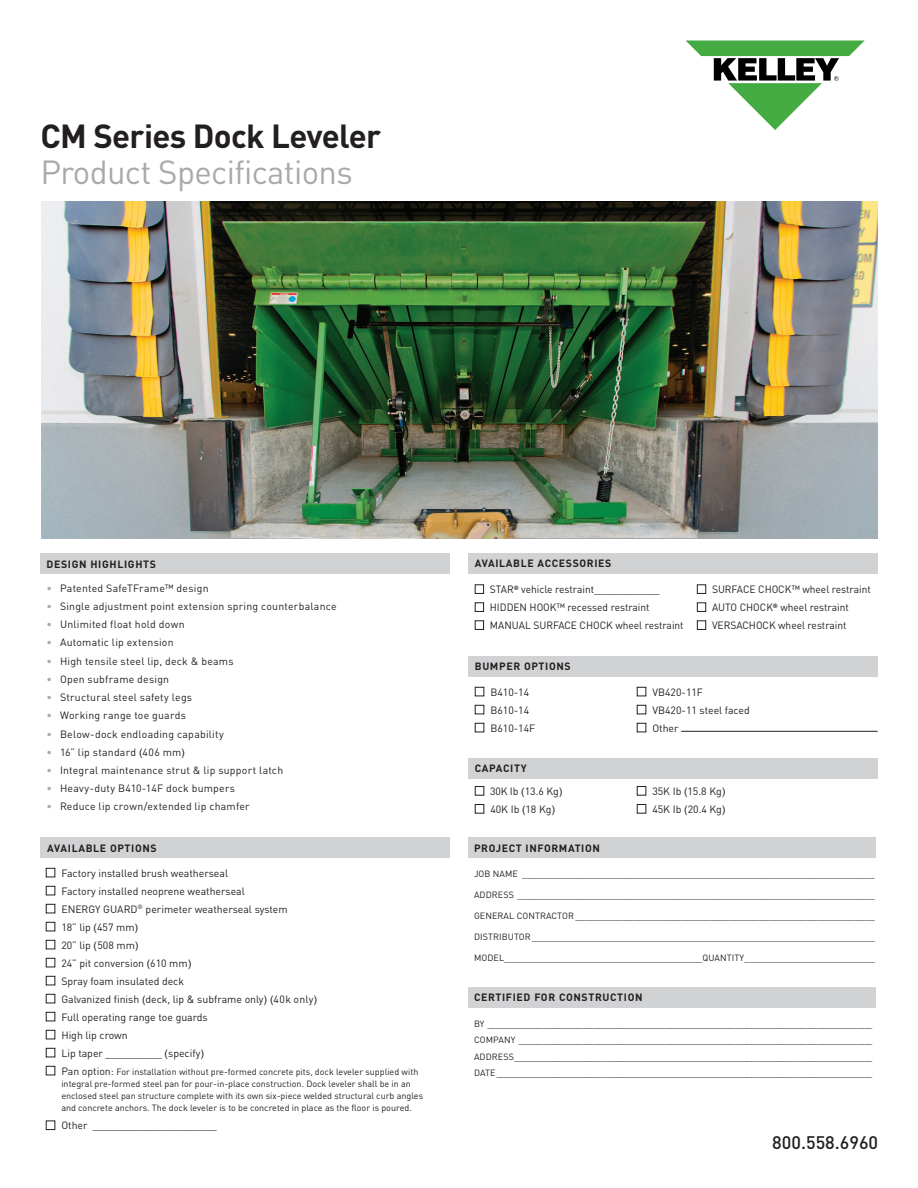
<style>
.page{position:relative;width:918px;height:1188px;background:#fff}
.page>*{position:absolute;margin:0;border:0;box-sizing:border-box;transform-origin:0 0}
.t1{font:33px "DIN Pro";letter-spacing:-.02em;color:#a8a9ad}
.t2{font:700 33px "DIN Pro";letter-spacing:-.02em;color:#231f20}
.t3{font:500 18px "DIN Pro";color:#231f20}
.t4{font:10.5px/18px "DIN Pro";color:#231f20}
.t5{font:10.5px "DIN Pro";letter-spacing:.02em;color:#231f20}
.t6{font:10.5px "DIN Pro";letter-spacing:.025em;color:#231f20}
.t7{font:700 10.5px "DIN Pro";letter-spacing:.06em;color:#231f20}
.t8{font:9px/16.5px "DIN Pro";color:#231f20;text-align:justify}
.s1{color:#a8a9ad}
.s2{font-family:"Arial"}
.s3{font-size:10.5px}
.s4{font-weight:700}
</style>
<div class="page">
<svg style="left:686px;top:40px;width:179px;height:90px"></svg>
<div style="left:40px;top:554px;width:410px;height:20px;background:#d1d2d4"></div>
<div style="left:468px;top:838px;width:408px;height:20px;background:#d1d2d4"></div>
<div style="left:468px;top:987px;width:408px;height:20px;background:#d1d2d4"></div>
<div style="left:40px;top:838px;width:410px;height:20px;background:#d1d2d4"></div>
<img style="left:41px;top:202px;width:837px;height:336px">
<div style="left:46px;top:868px;width:9px;height:9px;border:1px solid #231f20"></div>
<div style="left:46px;top:886px;width:9px;height:9px;border:1px solid #231f20"></div>
<div style="left:46px;top:904px;width:9px;height:9px;border:1px solid #231f20"></div>
<div style="left:46px;top:922px;width:9px;height:9px;border:1px solid #231f20"></div>
<div style="left:46px;top:940px;width:9px;height:9px;border:1px solid #231f20"></div>
<div style="left:46px;top:958px;width:9px;height:9px;border:1px solid #231f20"></div>
<div style="left:46px;top:976px;width:9px;height:9px;border:1px solid #231f20"></div>
<div style="left:46px;top:994px;width:9px;height:9px;border:1px solid #231f20"></div>
<div style="left:46px;top:1012px;width:9px;height:9px;border:1px solid #231f20"></div>
<div style="left:46px;top:1030px;width:9px;height:9px;border:1px solid #231f20"></div>
<div style="left:46px;top:1048px;width:9px;height:9px;border:1px solid #231f20"></div>
<div style="left:46px;top:1066px;width:9px;height:9px;border:1px solid #231f20"></div>
<div style="left:46px;top:1121px;width:9px;height:9px;border:1px solid #231f20"></div>
<div style="left:468px;top:554px;width:410px;height:20px;background:#d1d2d4"></div>
<div style="left:475px;top:585px;width:9px;height:9px;border:1px solid #231f20"></div>
<div style="left:475px;top:603px;width:9px;height:9px;border:1px solid #231f20"></div>
<div style="left:475px;top:621px;width:9px;height:9px;border:1px solid #231f20"></div>
<div style="left:697px;top:585px;width:9px;height:9px;border:1px solid #231f20"></div>
<div style="left:697px;top:603px;width:9px;height:9px;border:1px solid #231f20"></div>
<div style="left:697px;top:621px;width:9px;height:9px;border:1px solid #231f20"></div>
<div style="left:468px;top:656px;width:410px;height:21px;background:#d1d2d4"></div>
<div style="left:475px;top:687px;width:9px;height:9px;border:1px solid #231f20"></div>
<div style="left:637px;top:687px;width:9px;height:9px;border:1px solid #231f20"></div>
<div style="left:475px;top:705px;width:9px;height:9px;border:1px solid #231f20"></div>
<div style="left:637px;top:705px;width:9px;height:9px;border:1px solid #231f20"></div>
<div style="left:475px;top:723px;width:9px;height:9px;border:1px solid #231f20"></div>
<div style="left:637px;top:723px;width:9px;height:9px;border:1px solid #231f20"></div>
<hr style="left:681px;top:731px;width:197px;height:1px;background:#231f20">
<div style="left:468px;top:758px;width:410px;height:21px;background:#d1d2d4"></div>
<div style="left:475px;top:786px;width:9px;height:9px;border:1px solid #231f20"></div>
<div style="left:637px;top:786px;width:9px;height:9px;border:1px solid #231f20"></div>
<div style="left:475px;top:804px;width:9px;height:9px;border:1px solid #231f20"></div>
<div style="left:637px;top:804px;width:9px;height:9px;border:1px solid #231f20"></div>
<h1 class="t2" style="left:40px;top:109px;width:342px">CM Series Dock Leveler</h1>
<h1 class="t1" style="left:40px;top:146px;width:314px">Product Specifications</h1>
<p class="t7" style="left:47px;top:555px;width:111px">DESIGN HIGHLIGHTS</p>
<p class="t5" style="left:46px;top:580px;width:164px"><span class="s1">•</span> Patented SafeTFrame™ design</p>
<p class="t5" style="left:46px;top:598px;width:292px"><span class="s1">•</span> Single adjustment point extension spring counterbalance</p>
<p class="t6" style="left:46px;top:616px;width:140px"><span class="s1">•</span> Unlimited float hold down</p>
<p class="t5" style="left:46px;top:634px;width:129px"><span class="s1">•</span> Automatic lip extension</p>
<p class="t5" style="left:46px;top:652px;width:189px"><span class="s1">•</span> High tensile steel lip, deck &amp; beams</p>
<p class="t5" style="left:46px;top:671px;width:124px"><span class="s1">•</span> Open subframe design</p>
<p class="t5" style="left:46px;top:689px;width:147px"><span class="s1">•</span> Structural steel safety legs</p>
<p class="t6" style="left:46px;top:707px;width:141px"><span class="s1">•</span> Working range toe guards</p>
<p class="t6" style="left:46px;top:725px;width:179px"><span class="s1">•</span> Below-dock endloading capability</p>
<p class="t6" style="left:46px;top:744px;width:140px"><span class="s1">•</span> 16” lip standard <span class="s2">(</span>406 mm<span class="s2">)</span></p>
<p class="t5" style="left:46px;top:762px;width:238px"><span class="s1">•</span> Integral maintenance strut &amp; lip support latch</p>
<p class="t6" style="left:46px;top:780px;width:190px"><span class="s1">•</span> Heavy-duty B410-14F dock bumpers</p>
<p class="t5" style="left:46px;top:798px;width:205px"><span class="s1">•</span> Reduce lip crown/extended lip chamfer</p>
<p class="t7" style="left:47px;top:839px;width:111px">AVAILABLE OPTIONS</p>
<p class="t4" style="left:61px;top:863px;width:257px">Factory installed brush weatherseal<br>Factory installed neoprene weatherseal<br>ENERGY GUARD<sup>®</sup> perimeter weatherseal system<br>18” lip <span class="s2">(</span>457 mm<span class="s2">)<br></span>20” lip <span class="s2">(</span>508 mm<span class="s2">)<br></span>24” pit conversion <span class="s2">(</span>610 mm<span class="s2">)<br></span>Spray foam insulated deck<br>Galvanized finish <span class="s2">(</span>deck, lip &amp; subframe only<span class="s2">) (</span>40k only<span class="s2">)<br></span>Full operating range toe guards<br>High lip crown<br>Lip taper __________ <span class="s2">(</span>specify<span class="s2">)</span></p>
<p class="t8" style="left:61px;top:1064px;width:363px;line-height:12.1px;text-align:left"><span class="s3">Pan option:</span> For installation without pre-formed concrete pits, dock leveler supplied with integral pre-formed steel pan for pour-in-place construction. Dock leveler shall be in an enclosed steel pan structure complete with its own six-piece welded structural curb angles and concrete anchors. The dock leveler is to be concreted in place as the floor is poured.</p>
<p class="t4" style="left:61px;top:1115px;width:157px">Other ______________________</p>
<p class="t7" style="left:475px;top:555px;width:138px">AVAILABLE ACCESSORIES</p>
<p class="t4" style="left:490px;top:579px;width:195px">STAR<sup>®</sup> vehicle restraint____________<br>HIDDEN HOOK™ recessed restraint<br>MANUAL SURFACE CHOCK wheel restraint</p>
<p class="t4" style="left:712px;top:579px;width:160px">SURFACE CHOCK™ wheel restraint<br>AUTO CHOCK<sup>®</sup> wheel restraint<br>VERSACHOCK wheel restraint</p>
<p class="t7" style="left:475px;top:658px;width:97px">BUMPER OPTIONS</p>
<p class="t4" style="left:490px;top:682px;width:40px">B410-14</p>
<p class="t4" style="left:652px;top:682px;width:52px">VB420-11F</p>
<p class="t4" style="left:490px;top:700px;width:40px">B610-14</p>
<p class="t4" style="left:652px;top:700px;width:99px">VB420-11 steel faced</p>
<p class="t4" style="left:490px;top:718px;width:46px">B610-14F</p>
<p class="t4" style="left:652px;top:718px;width:28px">Other</p>
<p class="t4" style="left:490px;top:756px;width:74px;line-height:22.6px;text-indent:-15px"><span class="s4">CAPACITY<br></span>30K Ib <span class="s2">(</span>13.6 Kg<span class="s2">)</span></p>
<p class="t4" style="left:652px;top:781px;width:74px">35K Ib <span class="s2">(</span>15.8 Kg<span class="s2">)</span></p>
<p class="t4" style="left:490px;top:799px;width:66px">40K Ib <span class="s2">(</span>18 Kg<span class="s2">)</span></p>
<p class="t4" style="left:652px;top:799px;width:75px">45K Ib <span class="s2">(</span>20.4 Kg<span class="s2">)</span></p>
<p class="t7" style="left:474px;top:839px;width:127px">PROJECT INFORMATION</p>
<p class="t8" style="left:474px;top:865px;width:403px">JOB NAME _________________________________________________________________________</p>
<p class="t8" style="left:474px;top:886px;width:403px">ADDRESS __________________________________________________________________________</p>
<p class="t8" style="left:474px;top:907px;width:403px">GENERAL CONTRACTOR ______________________________________________________________</p>
<p class="t8" style="left:474px;top:928px;width:403px">DISTRIBUTOR_______________________________________________________________________</p>
<p class="t8" style="left:474px;top:949px;width:403px">MODEL_________________________________________QUANTITY___________________________</p>
<p class="t7" style="left:474px;top:989px;width:170px">CERTIFIED FOR CONSTRUCTION</p>
<p class="t8" style="left:474px;top:1015px;width:400px">BY ______________________________________________________________________________________ COMPANY _______________________________________________________________________________ ADDRESS________________________________________________________________________________ DATE____________________________________________________________________________________</p>
<h2 class="t3" style="left:772px;top:1128px;width:107px">800.558.6960</h2>
</div>
